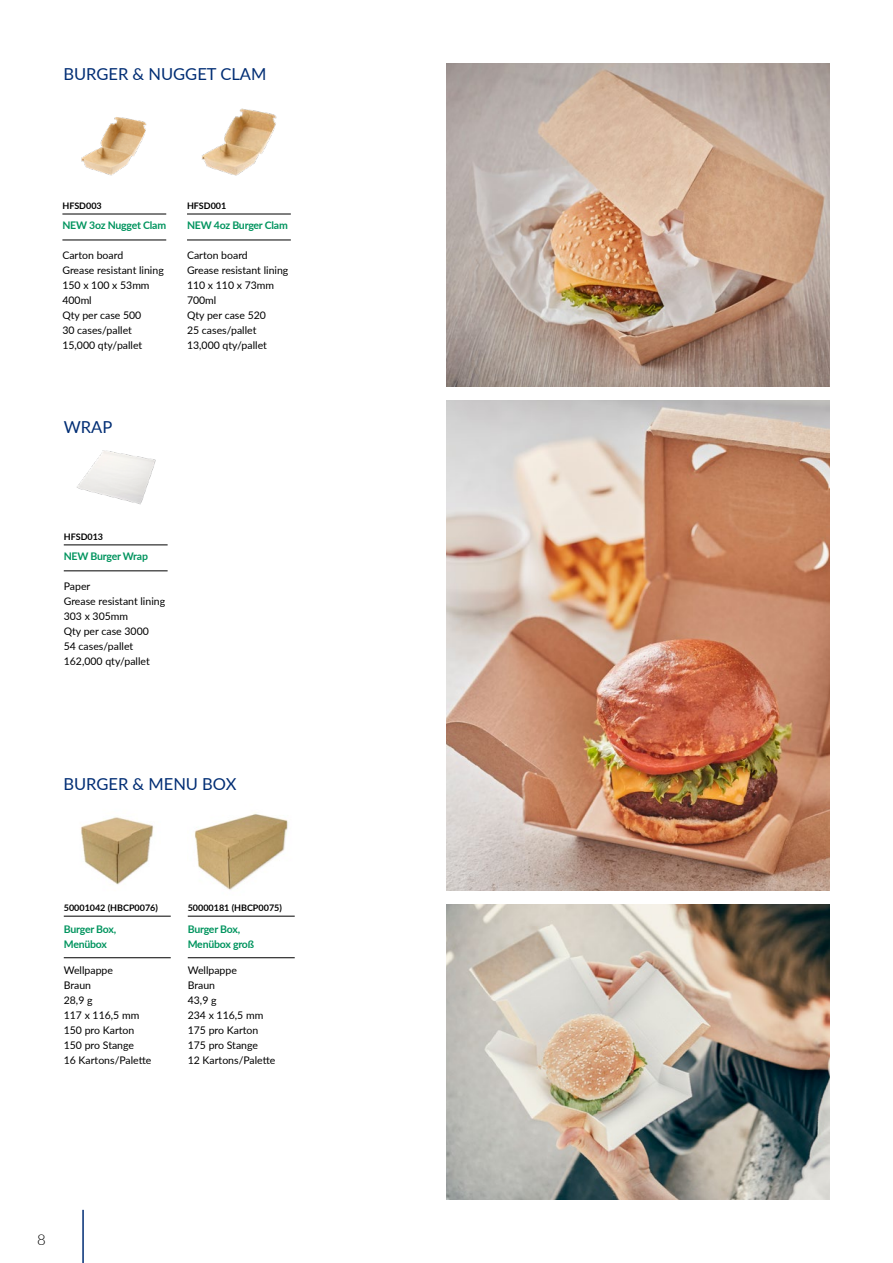
<style>
.page{position:relative;width:893px;height:1263px;background:#fff}
.page>*{position:absolute;margin:0;border:0;box-sizing:border-box;transform-origin:0 0}
.t1{font:16.5px "Lato";color:#002d74}
.t2{font:300 15px "Lato";color:#000}
.t3{font:10.5px/15px "Lato";color:#000}
.t4{font:700 10.5px/15px "Lato";letter-spacing:-.02em;color:#00945e}
.t5{font:700 9px "Lato";color:#000}
</style>
<div class="page">
<hr style="left:82px;top:1210px;width:2px;height:53px;background:#002d74">
<img style="left:446px;top:64px;width:383px;height:323px">
<hr style="left:62px;top:214px;width:104px;height:1px;background:#000">
<hr style="left:187px;top:214px;width:104px;height:1px;background:#000">
<hr style="left:64px;top:545px;width:104px;height:1px;background:#000">
<hr style="left:62px;top:240px;width:104px;height:1px;background:#000">
<hr style="left:187px;top:240px;width:104px;height:1px;background:#000">
<hr style="left:64px;top:571px;width:104px;height:1px;background:#000">
<img style="left:81px;top:117px;width:66px;height:59px">
<img style="left:201px;top:108px;width:76px;height:68px">
<img style="left:77px;top:450px;width:79px;height:55px">
<img style="left:446px;top:401px;width:383px;height:489px">
<img style="left:446px;top:905px;width:383px;height:294px">
<hr style="left:64px;top:916px;width:107px;height:1px;background:#000">
<hr style="left:64px;top:957px;width:107px;height:1px;background:#000">
<img style="left:80px;top:817px;width:74px;height:68px">
<hr style="left:188px;top:916px;width:107px;height:1px;background:#000">
<hr style="left:188px;top:957px;width:107px;height:1px;background:#000">
<img style="left:194px;top:813px;width:94px;height:77px">
<h1 class="t1" style="left:63px;top:62px;width:204px">BURGER &amp; NUGGET CLAM</h1>
<p class="t5" style="left:62px;top:199px;width:41px">HFSD003</p>
<p class="t4" style="left:62px;top:217px;width:105px">NEW 3oz Nugget Clam</p>
<p class="t3" style="left:62px;top:247px;width:103px">Carton board<br>Grease resistant lining<br>150 x 100 x 53mm<br>400ml<br>Qty per case 500<br>30 cases/pallet<br>15,000 qty/pallet</p>
<p class="t5" style="left:187px;top:199px;width:41px">HFSD001</p>
<p class="t4" style="left:187px;top:217px;width:102px">NEW 4oz Burger Clam</p>
<p class="t3" style="left:187px;top:247px;width:103px">Carton board<br>Grease resistant lining<br>110 x 110 x 73mm<br>700ml<br>Qty per case 520<br>25 cases/pallet<br>13,000 qty/pallet</p>
<h1 class="t1" style="left:64px;top:415px;width:50px">WRAP</h1>
<p class="t5" style="left:64px;top:530px;width:41px">HFSD013</p>
<p class="t4" style="left:64px;top:548px;width:86px">NEW Burger Wrap</p>
<p class="t3" style="left:64px;top:578px;width:103px">Paper<br>Grease resistant lining<br>303 x 305mm<br>Qty per case 3000<br>54 cases/pallet<br>162,000 qty/pallet</p>
<h1 class="t1" style="left:63px;top:773px;width:175px">BURGER &amp; MENU BOX</h1>
<p class="t5" style="left:64px;top:901px;width:96px">50001042 (HBCP0076)</p>
<p class="t4" style="left:64px;top:921px;width:54px">Burger Box,<br>Menübox</p>
<p class="t3" style="left:64px;top:962px;width:89px">Wellpappe<br>Braun<br>28,9 g<br>117 x 116,5 mm<br>150 pro Karton<br>150 pro Stange<br>16 Kartons/Palette</p>
<p class="t5" style="left:188px;top:901px;width:96px">50000181 (HBCP0075)</p>
<p class="t4" style="left:188px;top:921px;width:68px">Burger Box,<br>Menübox groß</p>
<p class="t3" style="left:188px;top:962px;width:89px">Wellpappe<br>Braun<br>43,9 g<br>234 x 116,5 mm<br>175 pro Karton<br>175 pro Stange<br>12 Kartons/Palette</p>
<h2 class="t2" style="left:37px;top:1229px;width:10px">8</h2>
</div>
